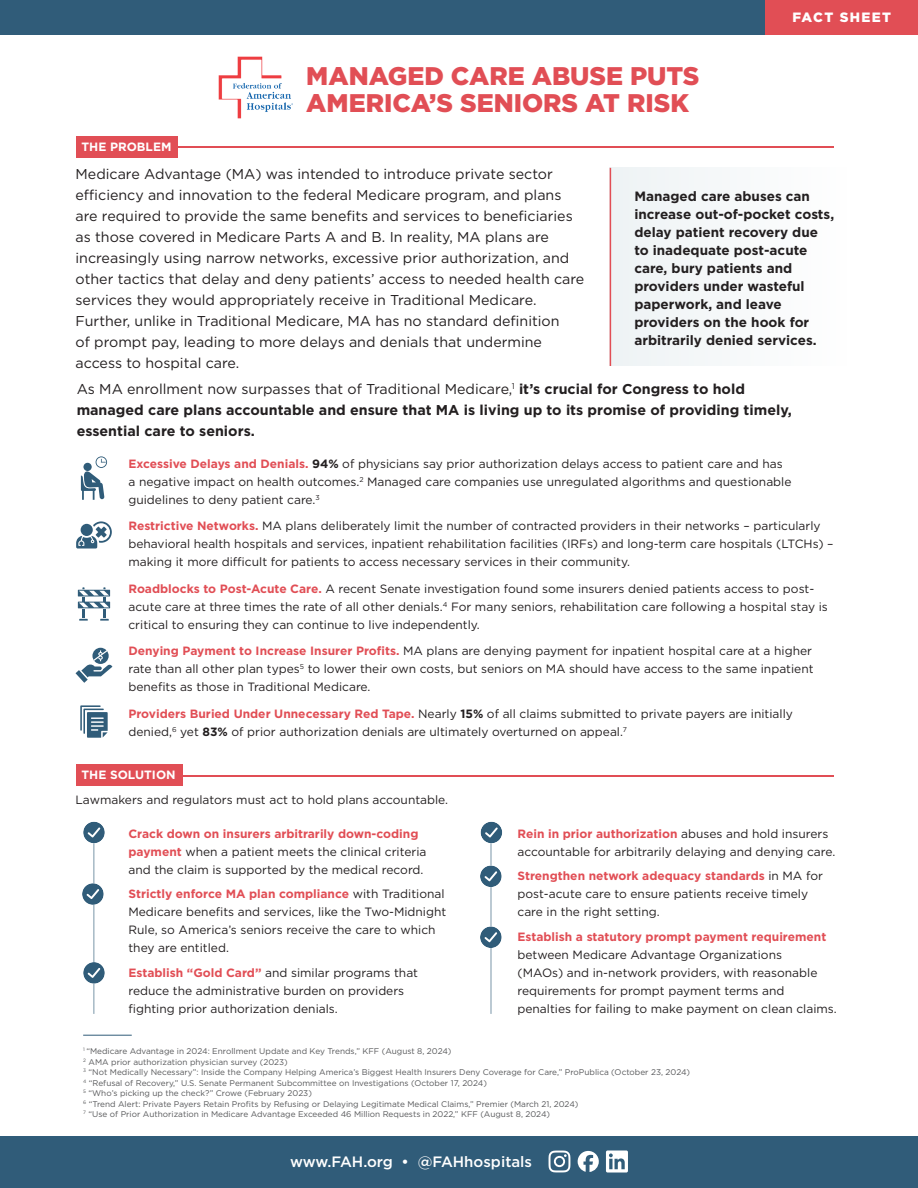
<style>
.page{position:relative;width:918px;height:1188px;background:#fff}
.page>*{position:absolute;margin:0;border:0;box-sizing:border-box;transform-origin:0 0}
.t1{font:900 25.5px/27px "Gotham";color:#e14e55}
.t2{font:500 15px "Gotham";color:#fff}
.t3{font:14.25px/21px "Gotham";color:#231f20}
.t4{font:700 14.25px/21px "Gotham";color:#231f20}
.t5{font:700 13.5px/18px "Gotham";color:#231f20}
.t6{font:900 13.5px "Gotham";letter-spacing:.1em;color:#fff}
.t7{font:12px/18px "Gotham";color:#231f20}
.t8{font:700 12px "Gotham";color:#e14e55}
.t9{font:700 12px "Gotham";color:#fff}
.t10{font:8.25px/10.5px "Gotham";color:#57585a}
.s1{font-weight:400}
.s2{font-weight:700;color:#e14e55}
.s3{font-weight:700}
</style>
<div class="page">
<div style="left:0;top:0;width:918px;height:34px;background:#305c79"></div>
<div style="left:766px;top:0;width:152px;height:34px;background:#e14e55"></div>
<hr style="left:78px;top:775px;width:756px;height:2px;background:#e14e55">
<hr style="left:78px;top:146px;width:756px;height:1px;background:#e14e55">
<div style="left:0;top:1136px;width:918px;height:52px;background:#305c79"></div>
<img style="left:218px;top:56px;width:75px;height:63px">
<div style="left:76px;top:136px;width:102px;height:22px;background:#e14e55"></div>
<div style="left:76px;top:764px;width:106px;height:22px;background:#e14e55"></div>
<div style="left:610px;top:168px;width:237px;height:198px;background:#f6f8f9"></div>
<hr style="left:610px;top:168px;width:1px;height:198px;background:#e14e55">
<svg style="left:81px;top:456px;width:26px;height:44px"></svg>
<svg style="left:76px;top:521px;width:36px;height:28px"></svg>
<div style="left:81px;top:524px;width:12px;height:12px;background:#305c79;border-radius:50%"></div>
<svg style="left:78px;top:587px;width:32px;height:34px"></svg>
<div style="left:92px;top:648px;width:17px;height:16px;background:#305c79;border-radius:50%"></div>
<svg style="left:76px;top:649px;width:36px;height:34px"></svg>
<svg style="left:80px;top:705px;width:28px;height:33px"></svg>
<hr style="left:94px;top:823px;width:1px;height:191px;background:#305c79">
<hr style="left:491px;top:823px;width:1px;height:191px;background:#305c79">
<svg style="left:83px;top:822px;width:22px;height:21px"></svg>
<svg style="left:481px;top:822px;width:21px;height:21px"></svg>
<svg style="left:480px;top:865px;width:22px;height:22px"></svg>
<svg style="left:480px;top:926px;width:22px;height:22px"></svg>
<svg style="left:82px;top:883px;width:22px;height:22px"></svg>
<svg style="left:83px;top:962px;width:22px;height:22px"></svg>
<hr style="left:83px;top:1035px;width:49px;height:1px;background:#305c79">
<svg style="left:549px;top:1151px;width:21px;height:21px"></svg>
<svg style="left:578px;top:1151px;width:21px;height:21px"></svg>
<svg style="left:606px;top:1151px;width:22px;height:22px"></svg>
<h1 class="t1" style="left:306px;top:62px;width:395px">MANAGED CARE ABUSE PUTS<br>AMERICA’S SENIORS AT RISK</h1>
<p class="t6" style="left:793px;top:8px;width:100px">FACT SHEET</p>
<p class="t9" style="left:82px;top:139px;width:91px">THE PROBLEM</p>
<p class="t3" style="left:76px;top:163px;width:510px">Medicare Advantage (MA) was intended to introduce private sector efficiency and innovation to the federal Medicare program, and plans are required to provide the same benefits and services to beneficiaries as those covered in Medicare Parts A and B. In reality, MA plans are increasingly using narrow networks, excessive prior authorization, and other tactics that delay and deny patients’ access to needed health care services they would appropriately receive in Traditional Medicare.<br>Further, unlike in Traditional Medicare, MA has no standard definition<br>of prompt pay, leading to more delays and denials that undermine access to hospital care.</p>
<p class="t5" style="left:634px;top:187px;width:201px">Managed care abuses can increase out-of-pocket costs, delay patient recovery due to inadequate post-acute care, bury patients and providers under wasteful paperwork, and leave providers on the hook for arbitrarily denied services.</p>
<p class="t4" style="left:77px;top:379px;width:717px"><span class="s1">As MA enrollment now surpasses that of Traditional Medicare,</span><sup>1</sup> it’s crucial for Congress to hold managed care plans accountable and ensure that MA is living up to its promise of providing timely, essential care to seniors.</p>
<p class="t7" style="left:128px;top:454px;width:665px"><span class="s2">Excessive Delays and Denials.</span> <span class="s3">94%</span> of physicians say prior authorization delays access to patient care and has a negative impact on health outcomes.<sup>2</sup> Managed care companies use unregulated algorithms and questionable guidelines to deny patient care.<sup>3</sup></p>
<p class="t7" style="left:128px;top:517px;width:707px"><span class="s2">Restrictive Networks.</span> MA plans deliberately limit the number of contracted providers in their networks – particularly behavioral health hospitals and services, inpatient rehabilitation facilities (IRFs) and long-term care hospitals (LTCHs) – making it more difficult for patients to access necessary services in their community.</p>
<p class="t7" style="left:128px;top:579px;width:701px"><span class="s2">Roadblocks to Post-Acute Care.</span> A recent Senate investigation found some insurers denied patients access to post&shy;acute care at three times the rate of all other denials.<sup>4</sup> For many seniors, rehabilitation care following a hospital stay is critical to ensuring they can continue to live independently.</p>
<p class="t7" style="left:128px;top:642px;width:687px"><span class="s2">Denying Payment to Increase Insurer Profits.</span> MA plans are denying payment for inpatient hospital care at a higher rate than all other plan types<sup>5</sup> to lower their own costs, but seniors on MA should have access to the same inpatient benefits as those in Traditional Medicare.</p>
<p class="t7" style="left:128px;top:705px;width:666px"><span class="s2">Providers Buried Under Unnecessary Red Tape.</span> Nearly <span class="s3">15%</span> of all claims submitted to private payers are initially denied,<sup>6</sup> yet <span class="s3">83%</span> of prior authorization denials are ultimately overturned on appeal.<sup>7</sup></p>
<p class="t9" style="left:82px;top:767px;width:96px">THE SOLUTION</p>
<p class="t7" style="left:76px;top:791px;width:374px">Lawmakers and regulators must act to hold plans accountable.</p>
<p class="t7" style="left:128px;top:824px;width:300px"><span class="s2">Crack down on insurers arbitrarily down-coding payment</span> when a patient meets the clinical criteria and the claim is supported by the medical record.</p>
<p class="t7" style="left:128px;top:885px;width:319px"><span class="s2">Strictly enforce MA plan compliance</span> with Traditional Medicare benefits and services, like the Two-Midnight Rule, so America’s seniors receive the care to which they are entitled.</p>
<p class="t7" style="left:128px;top:964px;width:291px"><span class="s2">Establish “Gold Card”</span> and similar programs that reduce the administrative burden on providers fighting prior authorization denials.</p>
<p class="t7" style="left:518px;top:824px;width:319px"><span class="s2">Rein in prior authorization</span> abuses and hold insurers accountable for arbitrarily delaying and denying care.</p>
<p class="t7" style="left:518px;top:867px;width:307px"><span class="s2">Strengthen network adequacy standards</span> in MA for post-acute care to ensure patients receive timely care in the right setting.</p>
<p class="t8" style="left:518px;top:929px;width:310px">Establish a statutory prompt payment requirement</p>
<p class="t7" style="left:518px;top:946px;width:321px">between Medicare Advantage Organizations<br>(MAOs) and in-network providers, with reasonable requirements for prompt payment terms and penalties for failing to make payment on clean claims.</p>
<p class="t10" style="left:83px;top:1046px;width:609px"><sup>1</sup> “Medicare Advantage in 2024: Enrollment Update and Key Trends,” KFF (August 8, 2024)<br><sup>2</sup> AMA prior authorization physician survey (2023)<br><sup>3</sup> “Not Medically Necessary”: Inside the Company Helping America’s Biggest Health Insurers Deny Coverage for Care,” ProPublica (October 23, 2024)<br><sup>4</sup> “Refusal of Recovery,” U.S. Senate Permanent Subcommittee on Investigations (October 17, 2024)<br><sup>5</sup> “Who’s picking up the check?” Crowe (February 2023)<br><sup>6</sup> “Trend Alert: Private Payers Retain Profits by Refusing or Delaying Legitimate Medical Claims,” Premier (March 21, 2024)<br><sup>7</sup> “Use of Prior Authorization in Medicare Advantage Exceeded 46 Million Requests in 2022,” KFF (August 8, 2024)</p>
<p class="t2" style="left:290px;top:1152px;width:244px">www.FAH.org • @FAHhospitals</p>
</div>
